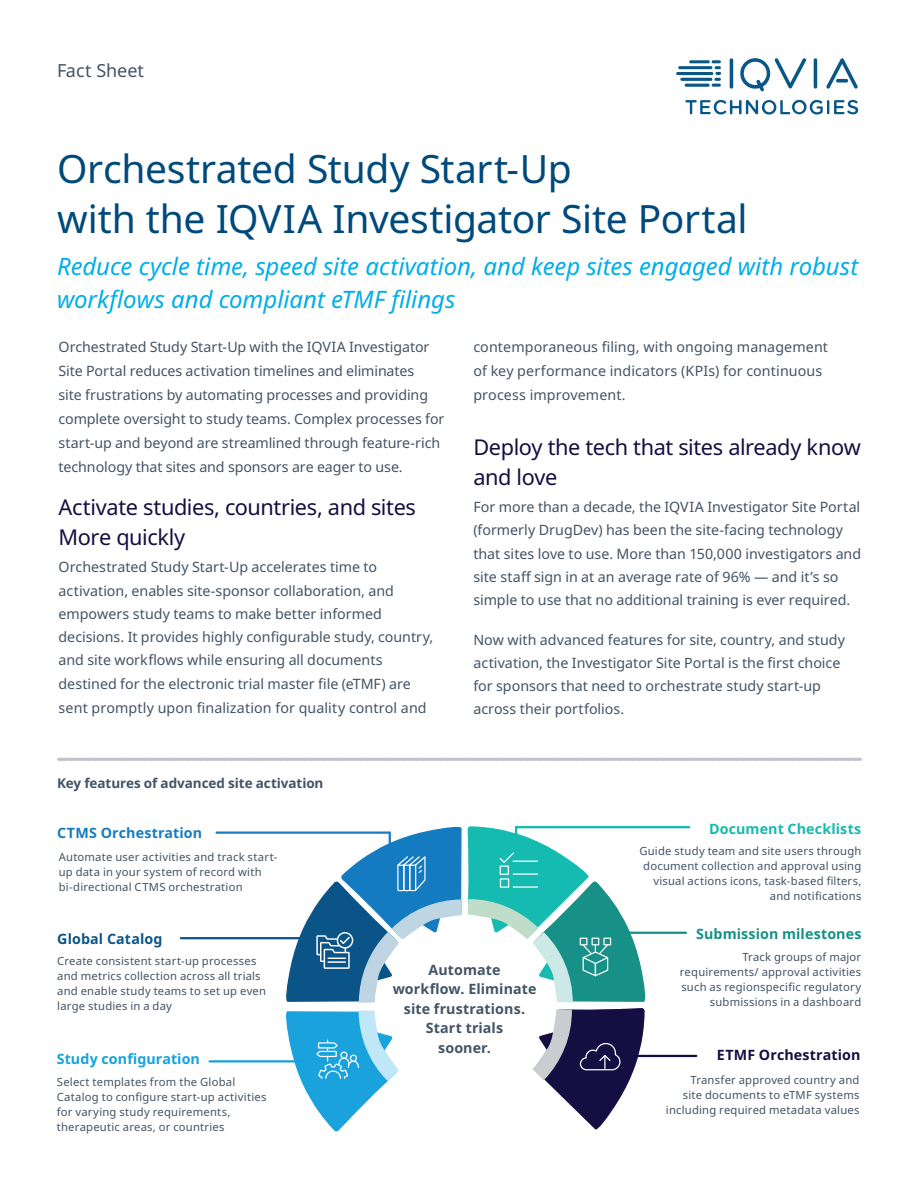
<style>
.page{position:relative;width:918px;height:1188px;background:#fff}
.page>*{position:absolute;margin:0;border:0;box-sizing:border-box;transform-origin:0 0}
.t1{font:39px "Noto Sans";letter-spacing:-.01em;color:#00497b}
.Title_subhead{font:italic 24px/33px "Noto Sans";letter-spacing:-.005em;color:#00aee8}
.Section_heading{font:21.75px/30px "Noto Sans";letter-spacing:-.02em;color:#150e42}
.t2{font:18px "Noto Sans";color:#425465}
.Body_copy_-_Space{font:14.25px/23.2px "Noto Sans";color:#425465}
.Section_heading-2{font:14.25px/24px "Noto Sans";letter-spacing:-.005em;color:#425465}
.Body_copy_-_Space-2{font:700 14.25px/19.5px "Noto Sans";letter-spacing:.005em;color:#425465;text-align:center}
.Body_copy_-_Space-3{font:700 14.25px "Noto Sans";letter-spacing:.01em;color:#149086}
.Body_copy_-_Space-4{font:700 14.25px "Noto Sans";letter-spacing:.005em;color:#14a2dc}
.Body_copy_-_Space-5{font:700 14.25px "Noto Sans";letter-spacing:.01em;color:#15baaf}
.Body_copy_-_Space-6{font:700 14.25px "Noto Sans";letter-spacing:.01em;color:#177bc1}
.Body_copy_-_Space-7{font:700 14.25px "Noto Sans";letter-spacing:.01em;color:#150e42}
.Body_copy_-_Space-8{font:700 14.25px "Noto Sans";letter-spacing:.01em;color:#0a5586}
.Chart_headline{font:700 13.5px "Noto Sans";letter-spacing:-.005em;color:#425465}
.Body_copy_-_Space-9{font:11.25px/15px "Noto Sans";letter-spacing:.02em;color:#425465}
</style>
<div class="page">
<svg style="left:59px;top:758px;width:801px;height:3px;background:#c5c4ca"></svg>
<svg style="left:214px;top:826px;width:477px;height:306px"></svg>
<hr style="left:181px;top:937px;width:128px;height:2px;background:#0a5586">
<hr style="left:573px;top:932px;width:113px;height:2px;background:#149086">
<hr style="left:210px;top:1060px;width:97px;height:3px;background:#14a2dc">
<hr style="left:620px;top:1055px;width:76px;height:2px;background:#150e42">
<svg style="left:676px;top:58px;width:182px;height:57px"></svg>
<p class="t2" style="left:57px;top:58px;width:89px">Fact Sheet</p>
<p class="t1" style="left:57px;top:142px;width:516px">Orchestrated Study Start-Up</p>
<p class="t1" style="left:57px;top:191px;width:692px">with the IQVIA Investigator Site Portal</p>
<p class="Title_subhead" style="left:57px;top:250px;width:803px">Reduce cycle time, speed site activation, and keep sites engaged with robust workflows and compliant eTMF filings</p>
<p class="Section_heading-2" style="left:59px;top:335px;width:387px">Orchestrated Study Start-Up with the IQVIA Investigator Site Portal reduces activation timelines and eliminates<br>site frustrations by automating processes and providing complete oversight to study teams. Complex processes for start-up and beyond are streamlined through feature-rich technology that sites and sponsors are eager to use.</p>
<p class="Section_heading" style="left:59px;top:492px;width:359px">Activate studies, countries, and sites<br>More quickly</p>
<p class="Body_copy_-_Space" style="left:59px;top:556px;width:376px">Orchestrated Study Start-Up accelerates time to activation, enables site-sponsor collaboration, and empowers study teams to make better informed decisions. It provides highly configurable study, country, and site workflows while ensuring all documents destined for the electronic trial master file (eTMF) are sent promptly upon finalization for quality control and</p>
<p class="Body_copy_-_Space" style="left:473px;top:335px;width:356px;line-height:24px">contemporaneous filing, with ongoing management of key performance indicators (KPIs) for continuous process improvement.</p>
<p class="Section_heading" style="left:473px;top:432px;width:389px">Deploy the tech that sites already know and love</p>
<p class="Body_copy_-_Space" style="left:473px;top:496px;width:389px">For more than a decade, the IQVIA Investigator Site Portal (formerly DrugDev) has been the site-facing technology that sites love to use. More than 150,000 investigators and site staff sign in at an average rate of 96% — and it’s so simple to use that no additional training is ever required.</p>
<p class="Body_copy_-_Space" style="left:473px;top:628px;width:373px">Now with advanced features for site, country, and study activation, the Investigator Site Portal is the first choice for sponsors that need to orchestrate study start-up across their portfolios.</p>
<p class="Chart_headline" style="left:57px;top:773px;width:268px">Key features of advanced site activation</p>
<p class="Body_copy_-_Space-6" style="left:57px;top:823px;width:146px">CTMS Orchestration</p>
<p class="Body_copy_-_Space-5" style="left:709px;top:819px;width:154px">Document Checklists</p>
<p class="Body_copy_-_Space-9" style="left:59px;top:850px;width:220px">Automate user activities and track start&shy;up data in your system of record with bi-directional CTMS orchestration</p>
<p class="Body_copy_-_Space-9" style="left:639px;top:844px;width:223px;text-align:right">Guide study team and site users through document collection and approval using visual actions icons, task-based filters, and notifications</p>
<p class="Body_copy_-_Space-8" style="left:57px;top:928px;width:107px">Global Catalog</p>
<p class="Body_copy_-_Space-3" style="left:696px;top:924px;width:167px">Submission milestones</p>
<p class="Body_copy_-_Space-9" style="left:57px;top:954px;width:210px">Create consistent start-up processes and metrics collection across all trials and enable study teams to set up even large studies in a day</p>
<p class="Body_copy_-_Space-4" style="left:57px;top:1049px;width:145px">Study configuration</p>
<p class="Body_copy_-_Space-2" style="left:393px;top:960px;width:145px">Automate workflow. Eliminate site frustrations.<br>Start trials<br>sooner.</p>
<p class="Body_copy_-_Space-9" style="left:680px;top:950px;width:183px;text-align:right">Track groups of major requirements/ approval activities such as regionspecific regulatory submissions in a dashboard</p>
<p class="Body_copy_-_Space-7" style="left:717px;top:1044px;width:145px">ETMF Orchestration</p>
<p class="Body_copy_-_Space-9" style="left:57px;top:1075px;width:211px">Select templates from the Global Catalog to configure start-up activities for varying study requirements, therapeutic areas, or countries</p>
<p class="Body_copy_-_Space-9" style="left:666px;top:1073px;width:195px;text-align:right">Transfer approved country and<br>site documents to eTMF systems including required metadata values</p>
</div>
